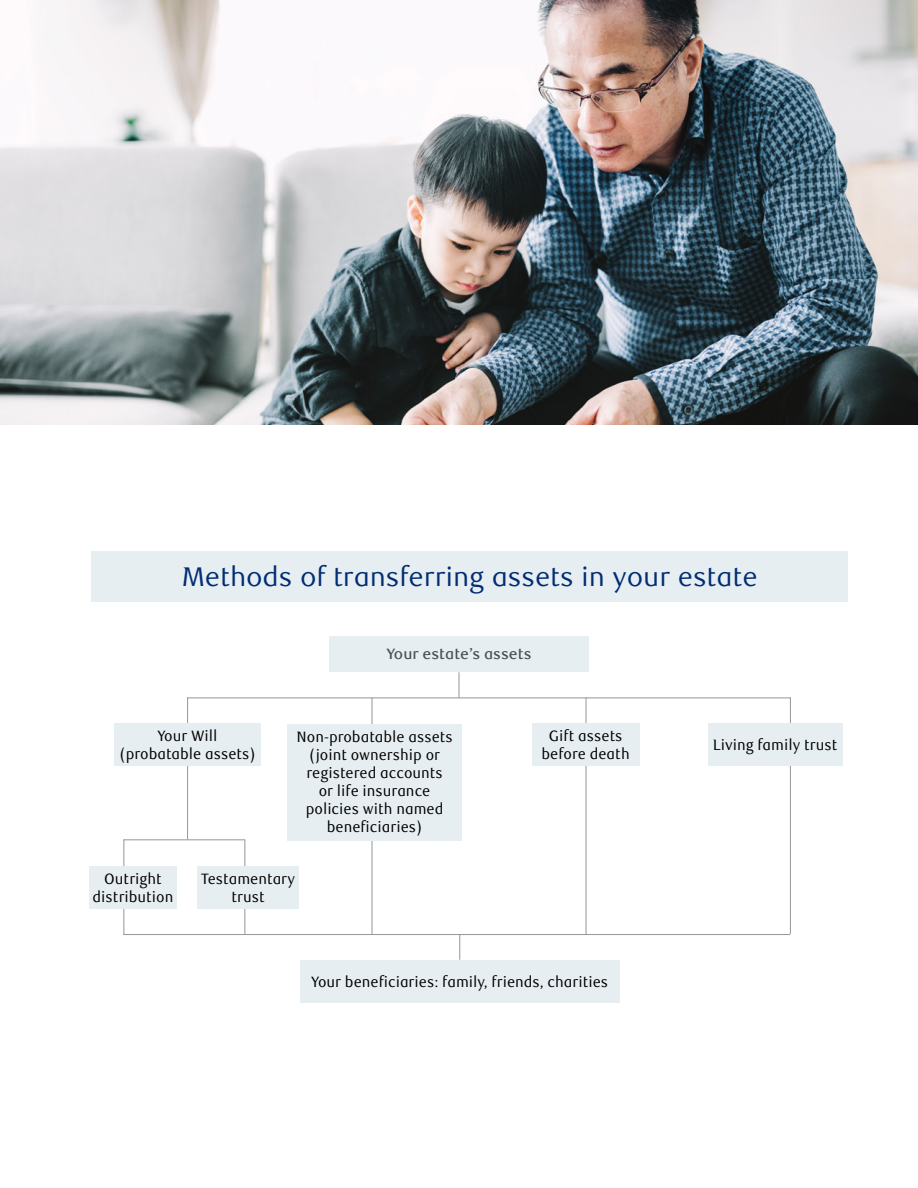
<style>
.page{position:relative;width:918px;height:1188px;background:#fff}
.page>*{position:absolute;margin:0;border:0;box-sizing:border-box;transform-origin:0 0}
.t1{font:27px "RBC Display";letter-spacing:.02em;color:#002d74}
.Table_Table_Head{font:15px/18px "RBC Text Cond";color:#000;text-align:center}
.t2{font:500 15px "RBC Text";color:#484f55}
</style>
<div class="page">
<img style="left:0;top:0;width:918px;height:424px">
<hr style="left:187px;top:698px;width:604px;height:1px;background:#939598">
<hr style="left:187px;top:698px;width:1px;height:141px;background:#939598">
<svg style="left:459px;top:672px;width:1px;height:26px"></svg>
<hr style="left:372px;top:698px;width:1px;height:236px;background:#939598">
<hr style="left:586px;top:698px;width:1px;height:237px;background:#939598">
<hr style="left:790px;top:698px;width:1px;height:236px;background:#939598">
<hr style="left:123px;top:839px;width:122px;height:1px;background:#939598">
<hr style="left:123px;top:839px;width:1px;height:96px;background:#939598">
<hr style="left:244px;top:839px;width:1px;height:95px;background:#939598">
<hr style="left:123px;top:934px;width:667px;height:1px;background:#939598">
<svg style="left:459px;top:935px;width:1px;height:25px"></svg>
<div style="left:92px;top:551px;width:756px;height:51px;background:#e7eef1"></div>
<div style="left:329px;top:636px;width:260px;height:36px;background:#e7eef1"></div>
<div style="left:114px;top:723px;width:147px;height:42px;background:#e7eef1"></div>
<div style="left:288px;top:724px;width:174px;height:116px;background:#e7eef1"></div>
<div style="left:532px;top:724px;width:108px;height:42px;background:#e7eef1"></div>
<div style="left:708px;top:724px;width:135px;height:42px;background:#e7eef1"></div>
<div style="left:89px;top:866px;width:88px;height:42px;background:#e7eef1"></div>
<div style="left:197px;top:866px;width:102px;height:42px;background:#e7eef1"></div>
<div style="left:300px;top:960px;width:319px;height:42px;background:#e7eef1"></div>
<h2 class="t1" style="left:182px;top:561px;width:577px">Methods of transferring assets in your estate</h2>
<p class="t2" style="left:386px;top:645px;width:147px">Your estate’s assets</p>
<p class="Table_Table_Head" style="left:120px;top:727px;width:138px">Your Will (probatable assets)</p>
<p class="Table_Table_Head" style="left:297px;top:729px;width:158px">Non-probatable assets (joint ownership or registered accounts<br>or life insurance policies with named beneficiaries)</p>
<p class="Table_Table_Head" style="left:542px;top:727px;width:90px">Gift assets before death</p>
<p class="Table_Table_Head" style="left:713px;top:736px;width:126px">Living family trust</p>
<p class="Table_Table_Head" style="left:93px;top:870px;width:82px">Outright distribution</p>
<p class="Table_Table_Head" style="left:201px;top:870px;width:96px">Testamentary trust</p>
<p class="Table_Table_Head" style="left:311px;top:973px;width:298px">Your beneficiaries: family, friends, charities</p>
</div>
